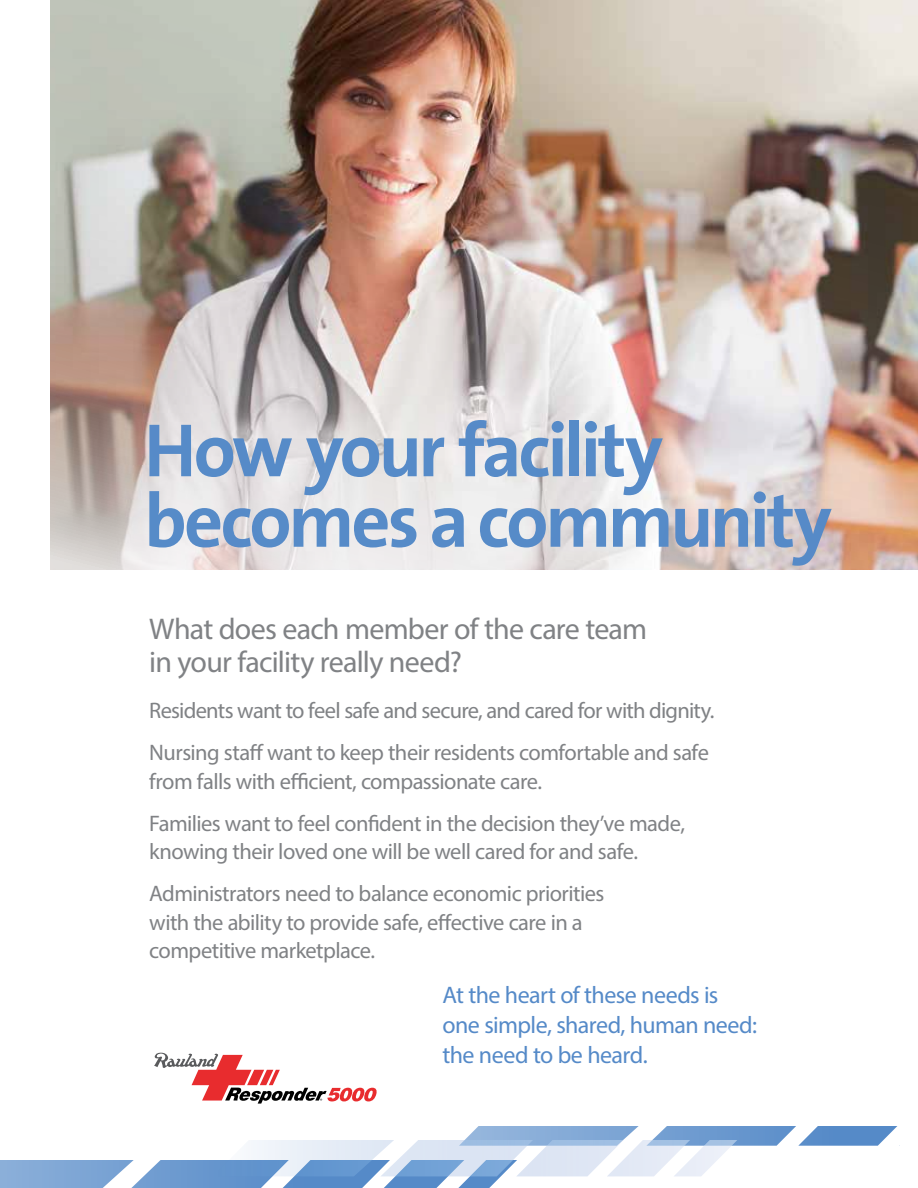
<style>
.page{position:relative;width:918px;height:1188px;background:#fff}
.page>*{position:absolute;margin:0;border:0;box-sizing:border-box;transform-origin:0 0}
.t1{font:700 76.2px/70.5px "The Sans B7";letter-spacing:-.045em;color:#558ac8}
.t2{font:30px/33px "Myriad Pro";letter-spacing:-.025em;color:#808285}
.t3{font:24px/30px "Myriad Pro";letter-spacing:-.025em;color:#558ac8}
.t4{font:22.5px/42px "Myriad Pro";letter-spacing:-.025em;color:#808285}
</style>
<div class="page">
<svg style="left:154px;top:1052px;width:223px;height:52px"></svg>
<img style="left:51px;top:0;width:867px;height:570px">
<svg style="left:0;top:1160px;width:557px;height:28px"></svg>
<svg style="left:459px;top:1126px;width:441px;height:20px"></svg>
<img style="left:570px;top:1141px;width:37px;height:35px">
<img style="left:607px;top:1141px;width:67px;height:35px">
<img style="left:674px;top:1141px;width:84px;height:35px">
<img style="left:435px;top:1141px;width:135px;height:35px">
<img style="left:213px;top:1141px;width:222px;height:35px">
<h1 class="t1" style="left:144px;top:418px;width:689px">How your facility becomes a community</h1>
<h2 class="t2" style="left:149px;top:612px;width:499px">What does each member of the care team in your facility really need?</h2>
<p class="t4" style="left:149px;top:689px;width:567px">Residents want to feel safe and secure, and cared for with dignity.<br>Nursing staff want to keep their residents comfortable and safe</p>
<p class="t4" style="left:149px;top:760px;width:537px">from falls with efficient, compassionate care.<br>Families want to feel confident in the decision they’ve made,</p>
<p class="t4" style="left:149px;top:830px;width:490px">knowing their loved one will be well cared for and safe.<br>Administrators need to balance economic priorities</p>
<p class="t4" style="left:149px;top:907px;width:435px;line-height:28.5px">with the ability to provide safe, effective care in a competitive marketplace.</p>
<p class="t3" style="left:442px;top:980px;width:316px">At the heart of these needs is one simple, shared, human need: the need to be heard.</p>
</div>
